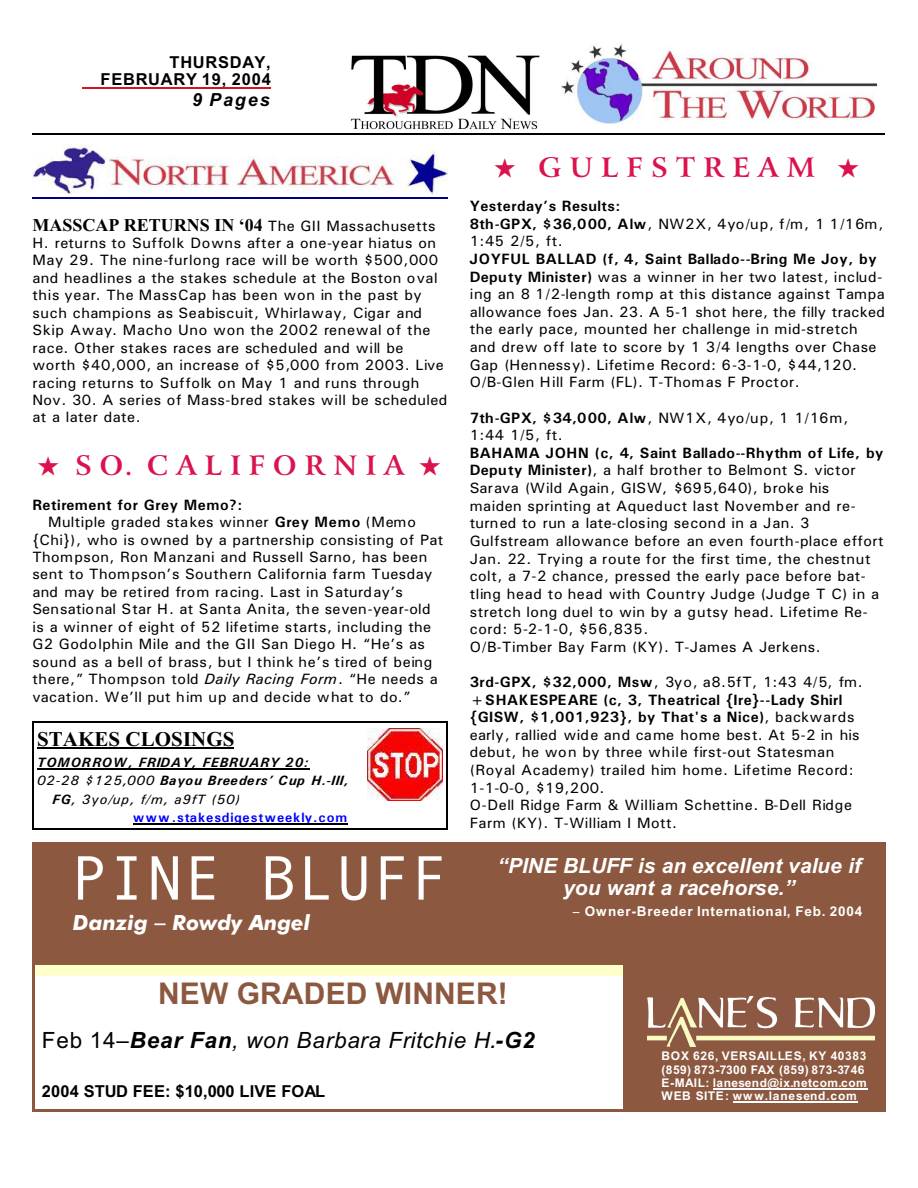
<style>
.page{position:relative;width:918px;height:1188px;background:#fff}
.page>*{position:absolute;margin:0;border:0;box-sizing:border-box;transform-origin:0 0}
.t1{font:62.85px "Andale Mono";color:#fff}
.t2{font:700 30px "Arial";letter-spacing:.005em;color:#8c5940}
.t3{font:700 27px "Arrus BT";letter-spacing:.295em;color:#db124d}
.t4{font:italic 22.35px "Arial";letter-spacing:.04em;color:#000}
.t5{font:italic 700 21px/22.2px "Arial";letter-spacing:.01em;color:#fff;text-align:center}
.t6{font:italic 700 21px "Futura Md BT";letter-spacing:.005em;color:#fff}
.t7{font:700 21px "Times New Roman";letter-spacing:.005em;color:#000}
.t8{font:700 18px "Times New Roman";color:#000}
.t9{font:italic 700 18px "Arial";letter-spacing:.105em;color:#000}
.t10{font:700 16.5px "Arial";letter-spacing:.005em;color:#000}
.t11{font:700 16.5px/17.7px "Arial";letter-spacing:.045em;color:#000;text-align:right}
.t12{font:15px/17.7px "Univers";letter-spacing:.03em;color:#000}
.t13{font:700 15px/17.7px "Univers";letter-spacing:.035em;color:#000}
.t14{font:15px "Univers";letter-spacing:.01em;color:#000}
.t15{font:italic 700 13.5px "Univers";letter-spacing:.035em;color:#000}
.t16{font:700 13.5px "Arial";letter-spacing:.06em;color:#fff}
.t17{font:italic 700 13.5px "Univers";letter-spacing:.065em;color:#000}
.t18{font:700 13.5px "Univers";letter-spacing:.065em;color:#00f}
.t19{font:italic 13.5px "Univers";letter-spacing:.065em;color:#000}
.t20{font:700 12px/13.4px "Arial";letter-spacing:.04em;color:#fff}
.s1{font-family:"Univers";font-weight:400;font-size:15px}
.s2{font-weight:700}
.s3{font-style:italic}
.s4{font-weight:400}
.s5{font-style:normal}
.s6{font-weight:700;font-size:18px}
</style>
<div class="page">
<hr style="left:82px;top:87px;width:189px;height:2px;background:#d41226">
<img style="left:561px;top:44px;width:315px;height:79px">
<img style="left:351px;top:55px;width:189px;height:75px">
<hr style="left:32px;top:134px;width:853px;height:1px;background:#000">
<div style="left:32px;top:842px;width:853px;height:270px;background:#8c5940"></div>
<img style="left:648px;top:997px;width:226px;height:49px">
<hr style="left:713px;top:1089px;width:154px;height:1px;background:#fff">
<hr style="left:733px;top:1102px;width:124px;height:1px;background:#fff">
<div style="left:32px;top:962px;width:594px;height:150px;background:#fff"></div>
<div style="left:35px;top:965px;width:588px;height:11px;background:#ffc"></div>
<hr style="left:32px;top:962px;width:3px;height:150px;background:#8c5940">
<hr style="left:624px;top:962px;width:2px;height:150px;background:#8c5940">
<hr style="left:32px;top:962px;width:594px;height:3px;background:#8c5940">
<hr style="left:32px;top:1110px;width:594px;height:2px;background:#8c5940">
<img style="left:32px;top:145px;width:416px;height:49px">
<hr style="left:32px;top:197px;width:416px;height:1px;background:#000080">
<img style="left:368px;top:728px;width:75px;height:72px">
<hr style="left:37px;top:748px;width:197px;height:1px;background:#000">
<hr style="left:37px;top:768px;width:272px;height:2px;background:#000">
<hr style="left:133px;top:823px;width:215px;height:1px;background:#000">
<hr style="left:32px;top:721px;width:2px;height:109px;background:#000">
<hr style="left:447px;top:721px;width:1px;height:109px;background:#000">
<hr style="left:32px;top:721px;width:416px;height:1px;background:#000">
<hr style="left:32px;top:829px;width:416px;height:1px;background:#000">
<p class="t11" style="left:101px;top:54px;width:172px">THURSDAY,<br>FEBRUARY 19, 2004</p>
<p class="t9" style="left:192px;top:93px;width:79px">9 Pages</p>
<p class="t8" style="left:32px;top:218px;width:405px">MASSCAP RETURNS IN ‘04 <span class="s1">The GII Massachusetts</span></p>
<p class="t12" style="left:32px;top:235px;width:417px">H. returns to Suffolk Downs after a one-year hiatus on May 29. The nine-furlong race will be worth $500,000 and headlines a the stakes schedule at the Boston oval this year. The MassCap has been won in the past by such champions as Seabiscuit, Whirlaway, Cigar and Skip Away. Macho Uno won the 2002 renewal of the race. Other stakes races are scheduled and will be worth $40,000, an increase of $5,000 from 2003. Live racing returns to Suffolk on May 1 and runs through Nov. 30. A series of Mass-bred stakes will be scheduled at a later date.</p>
<h3 class="t3" style="left:38px;top:455px;width:404px">★ SO. CALIFORNIA ★</h3>
<p class="t13" style="left:32px;top:497px;width:212px">Retirement for Grey Memo?:</p>
<p class="t12" style="left:48px;top:514px;width:370px">Multiple graded stakes winner <span class="s2">Grey Memo</span> (Memo</p>
<p class="t12" style="left:32px;top:532px;width:412px">{Chi}), who is owned by a partnership consisting of Pat</p>
<p class="t12" style="left:32px;top:549px;width:396px">Thompson, Ron Manzani and Russell Sarno, has been</p>
<p class="t12" style="left:32px;top:567px;width:402px">sent to Thompson’s Southern California farm Tuesday</p>
<p class="t12" style="left:32px;top:584px;width:372px">and may be retired from racing. Last in Saturday’s</p>
<p class="t14" style="left:32px;top:604px;width:400px">Sensational Star H. at Santa Anita, the seven-year-old</p>
<p class="t12" style="left:32px;top:619px;width:400px">is a winner of eight of 52 lifetime starts, including the</p>
<p class="t12" style="left:32px;top:637px;width:394px">G2 Godolphin Mile and the GII San Diego H. “He’s as</p>
<p class="t12" style="left:32px;top:654px;width:401px">sound as a bell of brass, but I think he’s tired of being</p>
<p class="t12" style="left:32px;top:671px;width:407px">there,” Thompson told <span class="s3">Daily Racing Form</span>. “He needs a</p>
<p class="t12" style="left:32px;top:689px;width:380px">vacation. We’ll put him up and decide what to do.”</p>
<h3 class="t7" style="left:37px;top:732px;width:199px">STAKES CLOSINGS</h3>
<p class="t17" style="left:37px;top:757px;width:273px">TOMORROW, FRIDAY, FEBRUARY 20:</p>
<p class="t15" style="left:37px;top:776px;width:313px"><span class="s4">02-28 $125,000</span> Bayou Breeders’ Cup H.-III,</p>
<p class="t19" style="left:52px;top:794px;width:189px"><span class="s2">FG</span>, 3yo/up, f/m, a9fT (50)</p>
<p class="t18" style="left:133px;top:812px;width:216px">www.stakesdigestweekly.com</p>
<h1 class="t1" style="left:70px;top:856px;width:380px">PINE BLUFF</h1>
<h3 class="t6" style="left:73px;top:914px;width:239px">Danzig Rowdy Angel</h3>
<h3 class="t3" style="left:495px;top:156px;width:366px">★ GULFSTREAM ★</h3>
<p class="t13" style="left:470px;top:198px;width:415px">Yesterday’s Results:<br>8th-GPX, $36,000, Alw<span class="s4">, NW2X, 4yo/up, f/m, 1 1/16m,<br>1:45 2/5, ft.</span></p>
<p class="t12" style="left:470px;top:251px;width:417px"><span class="s2">JOYFUL BALLAD (f, 4, Saint Ballado--Bring Me Joy, by Deputy Minister)</span> was a winner in her two latest, includ&shy;ing an 8 1/2-length romp at this distance against Tampa allowance foes Jan. 23. A 5-1 shot here, the filly tracked the early pace, mounted her challenge in mid-stretch and drew off late to score by 1 3/4 lengths over Chase Gap (Hennessy). Lifetime Record: 6-3-1-0, $44,120.<br>O/B-Glen Hill Farm (FL). T-Thomas F Proctor.</p>
<p class="t12" style="left:470px;top:410px;width:380px"><span class="s2">7th-GPX, $34,000, Alw</span>, NW1X, 4yo/up, 1 1/16m,<br>1:44 1/5, ft.</p>
<p class="t12" style="left:470px;top:445px;width:415px"><span class="s2">BAHAMA JOHN (c, 4, Saint Ballado--Rhythm of Life, by Deputy Minister)</span>, a half brother to Belmont S. victor Sarava (Wild Again, GISW, $695,640), broke his maiden sprinting at Aqueduct last November and re&shy;turned to run a late-closing second in a Jan. 3<br>Gulfstream allowance before an even fourth-place effort Jan. 22. Trying a route for the first time, the chestnut colt, a 7-2 chance, pressed the early pace before bat&shy;tling head to head with Country Judge (Judge T C) in a stretch long duel to win by a gutsy head. Lifetime Re&shy;cord: 5-2-1-0, $56,835.<br>O/B-Timber Bay Farm (KY). T-James A Jerkens.</p>
<p class="t12" style="left:470px;top:674px;width:395px"><span class="s2">3rd-GPX, $32,000, Msw</span>, 3yo, a8.5fT, 1:43 4/5, fm. <span class="s2">+SHAKESPEARE (c, 3, Theatrical {Ire}--Lady Shirl {GISW, $1,001,923}, by That's a Nice)</span>, backwards early, rallied wide and came home best. At 5-2 in his debut, he won by three while first-out Statesman (Royal Academy) trailed him home. Lifetime Record:<br>1-1-0-0, $19,200.<br>O-Dell Ridge Farm &amp; William Schettine. B-Dell Ridge Farm (KY). T-William I Mott.</p>
<h3 class="t5" style="left:498px;top:856px;width:365px">“PINE BLUFF is an excellent value if you want a racehorse.”</h3>
<p class="t16" style="left:585px;top:906px;width:279px">Owner-Breeder International, Feb. 2004</p>
<h2 class="t2" style="left:158px;top:983px;width:351px">NEW GRADED WINNER!</h2>
<h3 class="t4" style="left:42px;top:1032px;width:494px"><span class="s5">Feb 14–</span><span class="s2">Bear Fan</span>, won Barbara Fritchie H<span class="s6">.</span><span class="s2">-G2</span></h3>
<p class="t10" style="left:42px;top:1085px;width:285px">2004 STUD FEE: $10,000 LIVE FOAL</p>
<p class="t20" style="left:662px;top:1050px;width:207px">BOX 626, VERSAILLES, KY 40383 (859) 873-7300 FAX (859) 873-3746<br>E-MAIL: lanesend@ix.netcom.com<br>WEB SITE: ww w.lanesend.com</p>
</div>
